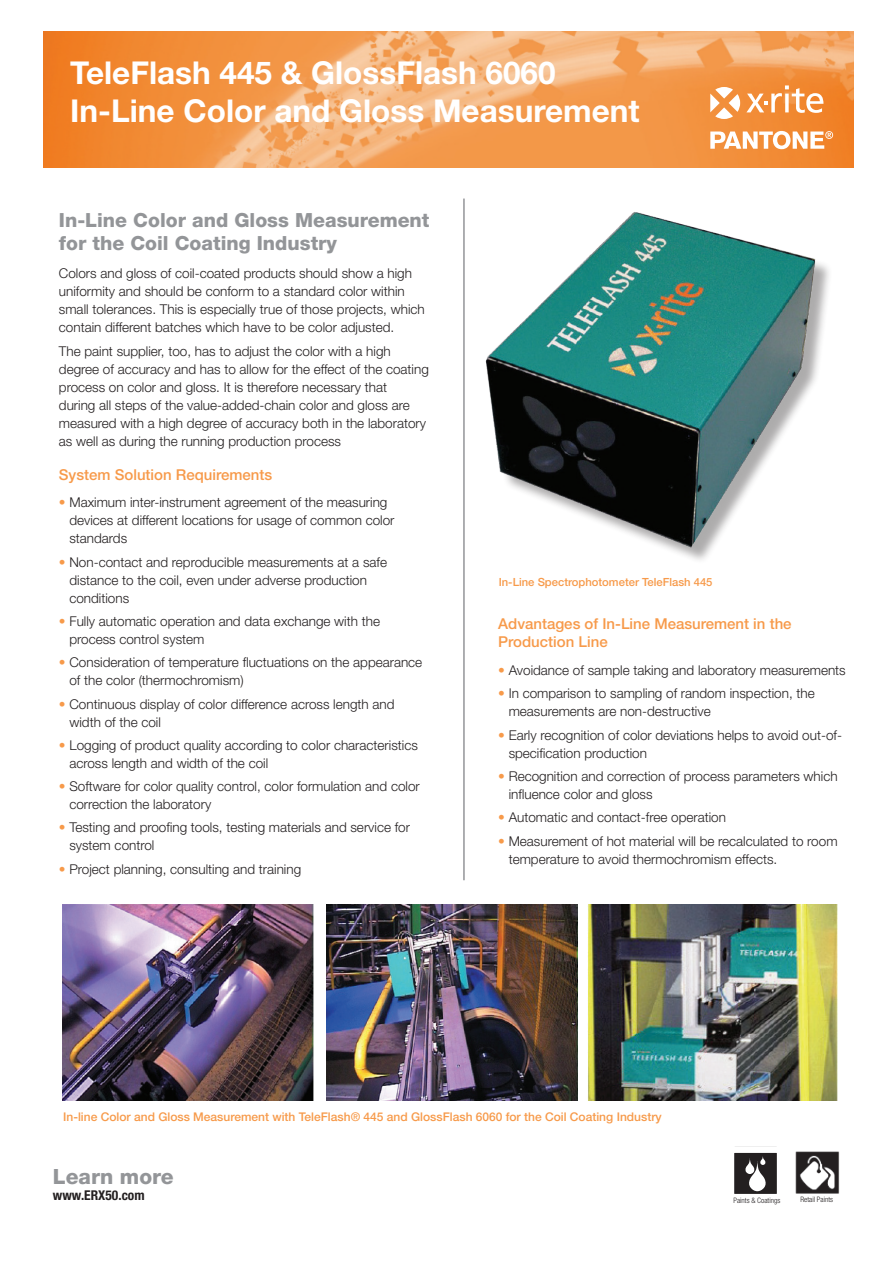
<style>
.page{position:relative;width:893px;height:1263px;background:#fff}
.page>*{position:absolute;margin:0;border:0;box-sizing:border-box;transform-origin:0 0}
.t1{font:700 31.5px/37.8px "Helvetica Neue";color:#fff}
.t2{font:800 21px "Helvetica Neue LT Std";color:#939598}
.t3{font:800 19.5px/22.5px "Helvetica Neue LT Std";color:#939598}
.t4{font:500 15px/18px "Helvetica Neue LT Std";color:#f79a4a}
.t5{font:300 13.5px/18px "Helvetica Neue LT Std";color:#231f20}
.t6{font:700 condensed 13.5px "Helvetica Neue LT Std";color:#231f20}
.t7{font:500 12px "Helvetica Neue LT Std";color:#f79a4a}
.t8{font:500 11.25px "Helvetica Neue LT Std";color:#f79a4a}
.t9{font:300 condensed 7.5px "Helvetica Neue";color:#231f20}
.s1{font-weight:500;color:#f79a4a}
</style>
<div class="page">
<svg style="left:734px;top:1153px;width:43px;height:41px"></svg>
<img style="left:44px;top:31px;width:810px;height:136px">
<hr style="left:463px;top:199px;width:2px;height:681px;background:#939598">
<svg style="left:710px;top:131px;width:123px;height:18px"></svg>
<svg style="left:746px;top:85px;width:77px;height:28px"></svg>
<svg style="left:710px;top:87px;width:30px;height:32px"></svg>
<img style="left:485px;top:212px;width:344px;height:348px">
<img style="left:795px;top:1151px;width:45px;height:43px">
<img style="left:62px;top:904px;width:251px;height:197px">
<img style="left:326px;top:904px;width:252px;height:197px">
<img style="left:587px;top:904px;width:250px;height:197px">
<h1 class="t1" style="left:70px;top:53px;width:571px">TeleFlash 445 &amp; GlossFlash 6060<br>In-Line Color and Gloss Measurement</h1>
<h3 class="t3" style="left:59px;top:209px;width:372px">In-Line Color and Gloss Measurement for the Coil Coating Industry</h3>
<p class="t5" style="left:59px;top:264px;width:367px">Colors and gloss of coil-coated products should show a high uniformity and should be conform to a standard color within small tolerances. This is especially true of those projects, which contain different batches which have to be color adjusted.</p>
<p class="t5" style="left:59px;top:342px;width:371px">The paint supplier, too, has to adjust the color with a high degree of accuracy and has to allow for the effect of the coating process on color and gloss. It is therefore necessary that<br>during all steps of the value-added-chain color and gloss are measured with a high degree of accuracy both in the laboratory as well as during the running production process</p>
<p class="t4" style="left:59px;top:465px;width:215px">System Solution Requirements</p>
<p class="t5" style="left:69px;top:493px;width:327px;text-indent:-11px"><span class="s1">•</span> Maximum inter-instrument agreement of the measuring devices at different locations for usage of common color standards</p>
<p class="t5" style="left:69px;top:552px;width:319px;text-indent:-11px"><span class="s1">•</span> Non-contact and reproducible measurements at a safe distance to the coil, even under adverse production conditions</p>
<p class="t5" style="left:69px;top:612px;width:312px;text-indent:-11px"><span class="s1">•</span> Fully automatic operation and data exchange with the process control system</p>
<p class="t5" style="left:69px;top:653px;width:354px;text-indent:-11px"><span class="s1">•</span> Consideration of temperature fluctuations on the appearance of the color (thermochromism)</p>
<p class="t5" style="left:69px;top:694px;width:327px;text-indent:-11px"><span class="s1">•</span> Continuous display of color difference across length and width of the coil</p>
<p class="t5" style="left:69px;top:736px;width:350px;text-indent:-11px"><span class="s1">•</span> Logging of product quality according to color characteristics across length and width of the coil</p>
<p class="t5" style="left:69px;top:777px;width:352px;text-indent:-11px"><span class="s1">•</span> Software for color quality control, color formulation and color correction the laboratory</p>
<p class="t5" style="left:69px;top:818px;width:342px;text-indent:-11px"><span class="s1">•</span> Testing and proofing tools, testing materials and service for system control</p>
<p class="t5" style="left:59px;top:860px;width:244px"><span class="s1">•</span> Project planning, consulting and training</p>
<p class="t8" style="left:499px;top:575px;width:215px">In-Line Spectrophotometer TeleFlash 445</p>
<p class="t4" style="left:498px;top:615px;width:295px">Advantages of In-Line Measurement in the<br>Production Line</p>
<p class="t5" style="left:498px;top:661px;width:349px"><span class="s1">•</span> Avoidance of sample taking and laboratory measurements</p>
<p class="t5" style="left:509px;top:684px;width:308px;text-indent:-11px"><span class="s1">•</span> In comparison to sampling of random inspection, the measurements are non-destructive</p>
<p class="t5" style="left:509px;top:725px;width:335px;text-indent:-11px"><span class="s1">•</span> Early recognition of color deviations helps to avoid out-of&shy;specification production</p>
<p class="t5" style="left:509px;top:767px;width:330px;text-indent:-11px"><span class="s1">•</span> Recognition and correction of process parameters which influence color and gloss</p>
<p class="t5" style="left:498px;top:808px;width:229px"><span class="s1">•</span> Automatic and contact-free operation</p>
<p class="t5" style="left:509px;top:831px;width:330px;text-indent:-11px"><span class="s1">•</span> Measurement of hot material will be recalculated to room temperature to avoid thermochromism effects.</p>
<p class="t7" style="left:63px;top:1110px;width:600px">In-line Color and Gloss Measurement with TeleFlash® 445 and GlossFlash 6060 for the Coil Coating Industry</p>
<h2 class="t2" style="left:53px;top:1164px;width:122px">Learn more</h2>
<p class="t6" style="left:53px;top:1187px;width:93px">www.ERX50.com</p>
<p class="t9" style="left:800px;top:1195px;width:34px">Retail Paints</p>
<p class="t9" style="left:733px;top:1196px;width:48px">Paints &amp; Coatings</p>
</div>
